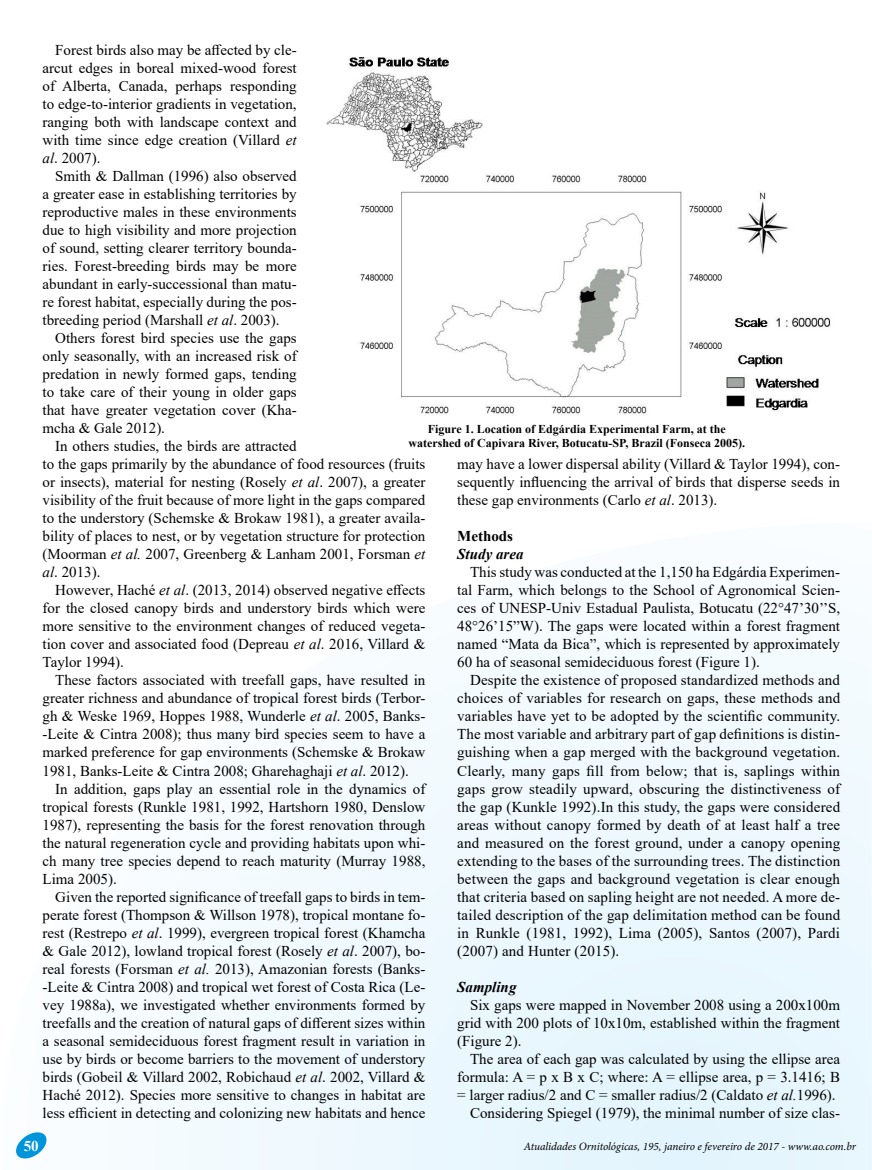
<style>
.page{position:relative;width:872px;height:1170px;background:#fff}
.page>*{position:absolute;margin:0;border:0;box-sizing:border-box;transform-origin:0 0}
.t1{font:15px/18px "Times New Roman";color:#000;text-align:justify}
.t2{font:italic 700 15px "Times New Roman";color:#000}
.t3{font:700 15px "Times New Roman";color:#000}
.t4{font:700 15px "Times New Roman";color:#fff}
.t5{font:700 12px/14.4px "Times New Roman";color:#000;text-align:center}
.t6{font:italic 11.25px "Minion Pro";letter-spacing:-.005em;color:#000}
.s1{font-style:italic}
</style>
<div class="page">
<svg style="left:155px;top:632px;width:716px;height:537px"></svg>
<svg style="left:871px;top:731px;width:1px;height:438px"></svg>
<svg style="left:16px;top:1132px;width:31px;height:27px"></svg>
<img style="left:326px;top:57px;width:505px;height:358px">
<p class="t1" style="left:43px;top:41px;width:256px;text-indent:13px">Forest birds also may be affected by cle&shy;arcut edges in boreal mixed-wood forest of Alberta, Canada, perhaps responding to edge-to-interior gradients in vegetation, ranging both with landscape context and with time since edge creation (Villard <span class="s1">et al</span>. 2007).</p>
<p class="t1" style="left:43px;top:167px;width:256px;text-indent:13px">Smith &amp; Dallman (1996) also observed a greater ease in establishing territories by reproductive males in these environments due to high visibility and more projection of sound, setting clearer territory bounda&shy;ries. Forest-breeding birds may be more abundant in early-successional than matu&shy;re forest habitat, especially during the pos&shy;tbreeding period (Marshall <span class="s1">et al</span>. 2003).</p>
<p class="t1" style="left:43px;top:329px;width:256px;text-indent:13px">Others forest bird species use the gaps only seasonally, with an increased risk of predation in newly formed gaps, tending to take care of their young in older gaps that have greater vegetation cover (Kha&shy;mcha &amp; Gale 2012).</p>
<p class="t1" style="left:43px;top:437px;width:384px;text-align:left;text-indent:13px">In others studies, the birds are attracted<br>to the gaps primarily by the abundance of food resources (fruits or insects), material for nesting (Rosely <span class="s1">et al</span>. 2007), a greater visibility of the fruit because of more light in the gaps compared to the understory (Schemske &amp; Brokaw 1981), a greater availa&shy;bility of places to nest, or by vegetation structure for protection (Moorman <span class="s1">et al.</span> 2007, Greenberg &amp; Lanham 2001, Forsman <span class="s1">et al</span>. 2013).</p>
<p class="t1" style="left:43px;top:581px;width:384px;text-indent:13px">However, Haché <span class="s1">et al</span>. (2013, 2014) observed negative effects for the closed canopy birds and understory birds which were more sensitive to the environment changes of reduced vegeta&shy;tion cover and associated food (Depreau <span class="s1">et al</span>. 2016, Villard &amp; Taylor 1994).</p>
<p class="t1" style="left:43px;top:671px;width:384px;text-indent:13px">These factors associated with treefall gaps, have resulted in greater richness and abundance of tropical forest birds (Terbor&shy;gh &amp; Weske 1969, Hoppes 1988, Wunderle <span class="s1">et al</span>. 2005, Banks--Leite &amp; Cintra 2008); thus many bird species seem to have a marked preference for gap environments (Schemske &amp; Brokaw 1981, Banks-Leite &amp; Cintra 2008; Gharehaghaji <span class="s1">et al</span>. 2012).</p>
<p class="t1" style="left:43px;top:779px;width:384px;text-indent:13px">In addition, gaps play an essential role in the dynamics of tropical forests (Runkle 1981, 1992, Hartshorn 1980, Denslow 1987), representing the basis for the forest renovation through the natural regeneration cycle and providing habitats upon whi&shy;ch many tree species depend to reach maturity (Murray 1988, Lima 2005).</p>
<p class="t1" style="left:43px;top:887px;width:384px;text-indent:13px">Given the reported significance of treefall gaps to birds in tem&shy;perate forest (Thompson &amp; Willson 1978), tropical montane fo&shy;rest (Restrepo <span class="s1">et al</span>. 1999), evergreen tropical forest (Khamcha &amp; Gale 2012), lowland tropical forest (Rosely <span class="s1">et al</span>. 2007), bo&shy;real forests (Forsman <span class="s1">et al.</span> 2013), Amazonian forests (Banks--Leite &amp; Cintra 2008) and tropical wet forest of Costa Rica (Le&shy;vey 1988a), we investigated whether environments formed by treefalls and the creation of natural gaps of different sizes within a seasonal semideciduous forest fragment result in variation in use by birds or become barriers to the movement of understory birds (Gobeil &amp; Villard 2002, Robichaud <span class="s1">et al</span>. 2002, Villard &amp; Haché 2012). Species more sensitive to changes in habitat are less efficient in detecting and colonizing new habitats and hence</p>
<p class="t5" style="left:408px;top:421px;width:338px">Figure 1. Location of Edgárdia Experimental Farm, at the watershed of Capivara River, Botucatu-SP, Brazil (Fonseca 2005).</p>
<p class="t1" style="left:457px;top:455px;width:384px">may have a lower dispersal ability (Villard &amp; Taylor 1994), con&shy;sequently influencing the arrival of birds that disperse seeds in these gap environments (Carlo <span class="s1">et al</span>. 2013).</p>
<p class="t3" style="left:457px;top:525px;width:57px">Methods</p>
<p class="t2" style="left:457px;top:544px;width:68px">Study area</p>
<p class="t1" style="left:457px;top:563px;width:384px;text-indent:13px">This study was conducted at the 1,150 ha Edgárdia Experimen&shy;tal Farm, which belongs to the School of Agronomical Scien&shy;ces of UNESP-Univ Estadual Paulista, Botucatu (22°47’30’’S, 48°26’15”W). The gaps were located within a forest fragment named “Mata da Bica”, which is represented by approximately 60 ha of seasonal semideciduous forest (Figure 1).</p>
<p class="t1" style="left:457px;top:671px;width:384px;text-indent:13px">Despite the existence of proposed standardized methods and choices of variables for research on gaps, these methods and variables have yet to be adopted by the scientific community.<br>The most variable and arbitrary part of gap definitions is distin&shy;guishing when a gap merged with the background vegetation.<br>Clearly, many gaps fill from below; that is, saplings within gaps grow steadily upward, obscuring the distinctiveness of the gap (Kunkle 1992).In this study, the gaps were considered areas without canopy formed by death of at least half a tree and measured on the forest ground, under a canopy opening extending to the bases of the surrounding trees. The distinction between the gaps and background vegetation is clear enough that criteria based on sapling height are not needed. A more de&shy;tailed description of the gap delimitation method can be found in Runkle (1981, 1992), Lima (2005), Santos (2007), Pardi (2007) and Hunter (2015).</p>
<p class="t2" style="left:457px;top:976px;width:61px">Sampling</p>
<p class="t1" style="left:457px;top:995px;width:384px;text-indent:13px">Six gaps were mapped in November 2008 using a 200x100m grid with 200 plots of 10x10m, established within the fragment (Figure 2).</p>
<p class="t1" style="left:457px;top:1049px;width:384px;text-align:right">The area of each gap was calculated by using the ellipse area formula: A = p x B x C; where: A = ellipse area, p = 3.1416; B = larger radius/2 and C = smaller radius/2 (Caldato <span class="s1">et al.</span>1996).<br>Considering Spiegel (1979), the minimal number of size clas-</p>
<p class="t4" style="left:24px;top:1134px;width:17px">50</p>
<p class="t6" style="left:524px;top:1138px;width:334px">Atualidades Ornitológicas, 195, janeiro e fevereiro de 2017 - www.ao.com.br</p>
</div>
